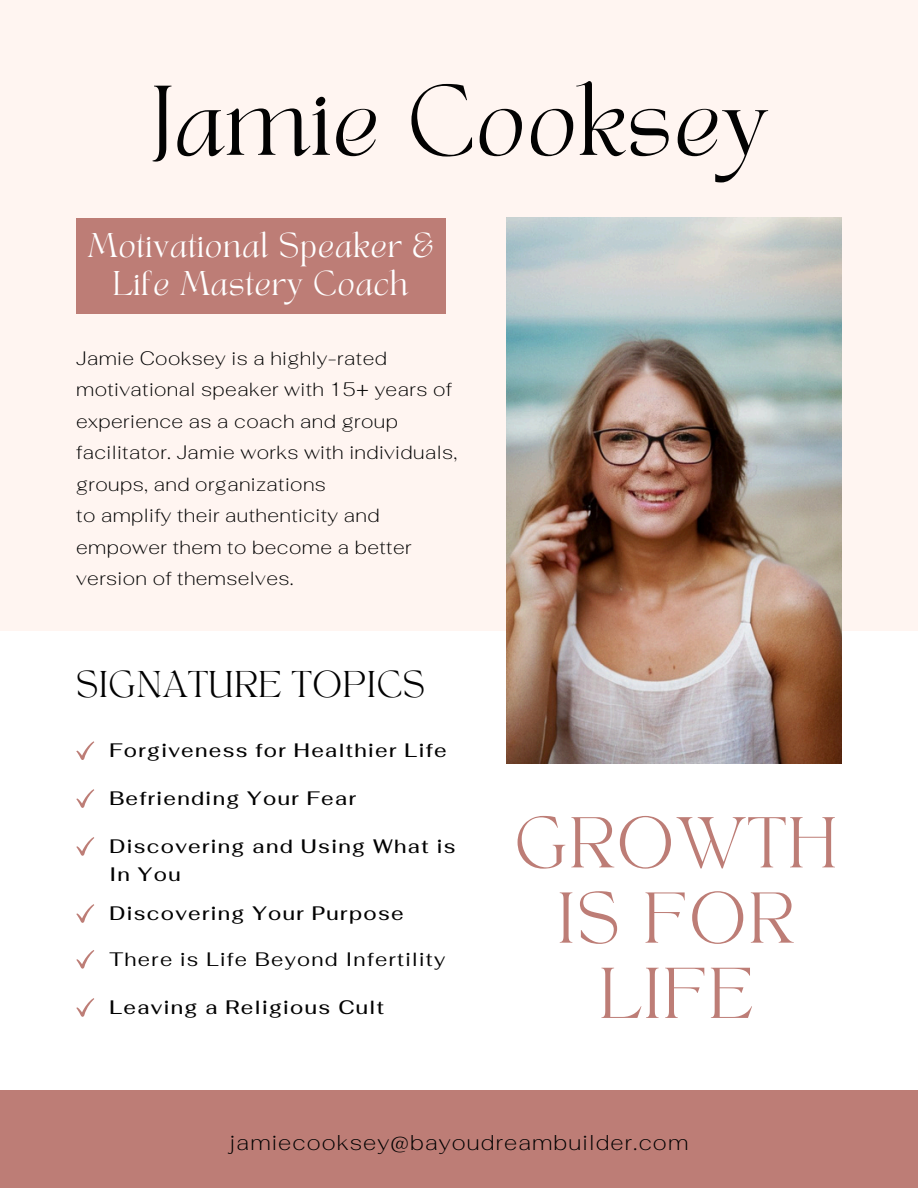
<style>
.page{position:relative;width:918px;height:1188px;background:#fff}
.page>*{position:absolute;margin:0;border:0;box-sizing:border-box;transform-origin:0 0}
.t1{font:69.15px "TANAEGEAN";letter-spacing:.01em;color:#020202}
.t2{font:50.25px/75.3px "TANAEGEAN";letter-spacing:.05em;color:#bd7d76;text-align:center}
.t3{font:26.1px "TANAEGEAN";letter-spacing:.03em;color:#020202}
.t4{font:24px/38.2px "TANAEGEAN";letter-spacing:.03em;color:#fff;text-align:center}
.t5{font:200 21.9px "Fahkwang";letter-spacing:.05em;color:#000}
.t6{font:200 19.5px/31.5px "Fahkwang";letter-spacing:.02em;color:#020202}
.t7{font:500 19.5px/28.2px "Fahkwang";letter-spacing:.07em;color:#020202}
.t8{font:19.5px "Fahkwang";letter-spacing:.07em;color:#020202}
</style>
<div class="page">
<div style="left:0;top:0;width:918px;height:631px;background:#fff5f1"></div>
<img style="left:507px;top:218px;width:335px;height:545px">
<div style="left:0;top:1091px;width:918px;height:97px;background:#bd7d76"></div>
<div style="left:76px;top:218px;width:369px;height:95px;background:#bd7d76"></div>
<svg style="left:76px;top:741px;width:18px;height:19px"></svg>
<svg style="left:76px;top:789px;width:18px;height:19px"></svg>
<svg style="left:76px;top:837px;width:18px;height:19px"></svg>
<svg style="left:76px;top:904px;width:18px;height:19px"></svg>
<svg style="left:76px;top:950px;width:18px;height:19px"></svg>
<svg style="left:76px;top:998px;width:18px;height:19px"></svg>
<h4 class="t1" style="left:150px;top:81px;width:620px">Jamie Cooksey</h4>
<h1 class="t4" style="left:88px;top:230px;width:347px">Motivational Speaker &amp;<br>Life Mastery Coach</h1>
<p class="t6" style="left:76px;top:342px;width:383px">Jamie Cooksey is a highly-rated motivational speaker with 15+ years of experience as a coach and group facilitator. Jamie works with individuals, groups, and organizations</p>
<p class="t6" style="left:76px;top:499px;width:337px">to amplify their authenticity and empower them to become a better version of themselves.</p>
<h6 class="t3" style="left:76px;top:670px;width:350px">SIGNATURE TOPICS</h6>
<h3 class="t7" style="left:109px;top:736px;width:339px">Forgiveness for Healthier Life</h3>
<p class="t7" style="left:109px;top:784px;width:248px">Befriending Your Fear</p>
<h6 class="t7" style="left:109px;top:832px;width:348px">Discovering and Using What is<br>In You</h6>
<p class="t7" style="left:109px;top:899px;width:296px">Discovering Your Purpose</p>
<h6 class="t8" style="left:109px;top:946px;width:337px">There is Life Beyond Infertility</h6>
<p class="t7" style="left:109px;top:993px;width:276px">Leaving a Religious Cult</p>
<p class="t2" style="left:515px;top:813px;width:324px">GROWTH<br>IS FOR<br>LIFE</p>
<h6 class="t5" style="left:230px;top:1128px;width:460px">jamiecooksey@bayoudreambuilder.com</h6>
</div>
